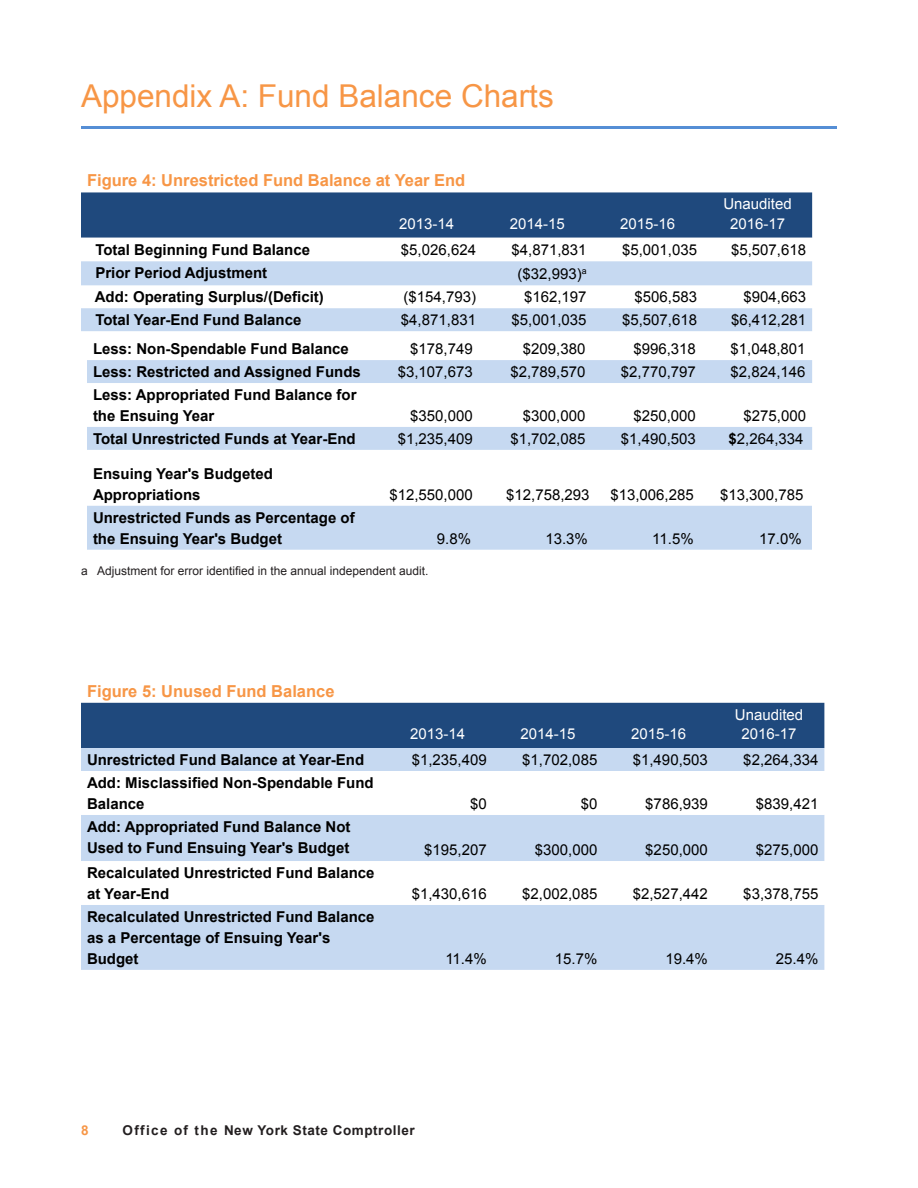
<style>
.page{position:relative;width:918px;height:1188px;background:#fff}
.page>*{position:absolute;margin:0;border:0;box-sizing:border-box;transform-origin:0 0}
.Section_Heads{font:31.5px "Arial";color:#f79646}
._7_Figures{font:700 16.5px "Arial";color:#f79646}
._7_Figures-2{font:700 15px/21px "Arial";color:#000}
._7_Figures-3{font:15px "Arial";color:#000}
._7_Figures-4{font:15px "Arial";color:#fff}
.t1{font:700 13.5px "Arial";letter-spacing:.04em;color:#231f20}
.t2{font:700 13.5px "Arial";color:#f79646}
.Footnotes{font:12px "Arial";color:#231f20}
.s1{font-weight:700}
</style>
<div class="page">
<hr style="left:81px;top:126px;width:756px;height:3px;background:#558ed5">
<div style="left:81px;top:192px;width:731px;height:46px;background:#1f497d"></div>
<svg style="left:81px;top:261px;width:731px;height:70px;fill:#c6d9f1"></svg>
<svg style="left:87px;top:360px;width:725px;height:90px;fill:#cbdcf2"></svg>
<div style="left:87px;top:505px;width:725px;height:45px;background:#c6d9f1"></div>
<div style="left:81px;top:703px;width:743px;height:45px;background:#1f497d"></div>
<div style="left:81px;top:748px;width:743px;height:222px;background:#c6d9f1"></div>
<svg style="left:81px;top:771px;width:743px;height:134px"></svg>
<p class="Section_Heads" style="left:81px;top:75px;width:474px">Appendix A: Fund Balance Charts</p>
<p class="_7_Figures" style="left:87px;top:170px;width:380px">Figure 4: Unrestricted Fund Balance at Year End</p>
<p class="_7_Figures-4" style="left:399px;top:214px;width:57px">2013-14</p>
<p class="_7_Figures-4" style="left:510px;top:214px;width:57px">2014-15</p>
<p class="_7_Figures-4" style="left:620px;top:214px;width:57px">2015-16</p>
<p class="_7_Figures-4" style="left:723px;top:194px;width:70px">Unaudited</p>
<p class="_7_Figures-4" style="left:730px;top:214px;width:57px">2016-17</p>
<p class="_7_Figures-2" style="left:95px;top:239px;width:216px">Total Beginning Fund Balance</p>
<p class="_7_Figures-3" style="left:401px;top:240px;width:77px">$5,026,624</p>
<p class="_7_Figures-3" style="left:511px;top:240px;width:77px">$4,871,831</p>
<p class="_7_Figures-3" style="left:622px;top:240px;width:77px">$5,001,035</p>
<p class="_7_Figures-3" style="left:731px;top:240px;width:77px">$5,507,618</p>
<p class="_7_Figures-2" style="left:95px;top:263px;width:173px">Prior Period Adjustment</p>
<p class="_7_Figures-3" style="left:518px;top:264px;width:71px">($32,993)<sup>a</sup></p>
<p class="_7_Figures-2" style="left:95px;top:287px;width:231px">Add: Operating Surplus/(Deficit)</p>
<p class="_7_Figures-3" style="left:404px;top:287px;width:74px">($154,793)</p>
<p class="_7_Figures-3" style="left:524px;top:287px;width:64px">$162,197</p>
<p class="_7_Figures-3" style="left:635px;top:287px;width:64px">$506,583</p>
<p class="_7_Figures-3" style="left:744px;top:287px;width:64px">$904,663</p>
<p class="_7_Figures-2" style="left:95px;top:310px;width:208px">Total Year-End Fund Balance</p>
<p class="_7_Figures-3" style="left:401px;top:310px;width:77px">$4,871,831</p>
<p class="_7_Figures-3" style="left:511px;top:310px;width:77px">$5,001,035</p>
<p class="_7_Figures-3" style="left:622px;top:310px;width:77px">$5,507,618</p>
<p class="_7_Figures-3" style="left:731px;top:310px;width:77px">$6,412,281</p>
<p class="_7_Figures-2" style="left:93px;top:339px;width:257px">Less: Non-Spendable Fund Balance</p>
<p class="_7_Figures-3" style="left:410px;top:339px;width:64px">$178,749</p>
<p class="_7_Figures-3" style="left:523px;top:339px;width:64px">$209,380</p>
<p class="_7_Figures-3" style="left:633px;top:339px;width:64px">$996,318</p>
<p class="_7_Figures-3" style="left:731px;top:339px;width:77px">$1,048,801</p>
<p class="_7_Figures-2" style="left:93px;top:362px;width:269px">Less: Restricted and Assigned Funds</p>
<p class="_7_Figures-3" style="left:398px;top:362px;width:77px">$3,107,673</p>
<p class="_7_Figures-3" style="left:510px;top:362px;width:77px">$2,789,570</p>
<p class="_7_Figures-3" style="left:621px;top:362px;width:77px">$2,770,797</p>
<p class="_7_Figures-3" style="left:731px;top:362px;width:77px">$2,824,146</p>
<p class="_7_Figures-2" style="left:93px;top:385px;width:265px">Less: Appropriated Fund Balance for the Ensuing Year</p>
<p class="_7_Figures-3" style="left:410px;top:406px;width:64px">$350,000</p>
<p class="_7_Figures-3" style="left:523px;top:406px;width:64px">$300,000</p>
<p class="_7_Figures-3" style="left:633px;top:406px;width:64px">$250,000</p>
<p class="_7_Figures-3" style="left:744px;top:406px;width:64px">$275,000</p>
<p class="_7_Figures-2" style="left:93px;top:429px;width:264px">Total Unrestricted Funds at Year-End</p>
<p class="_7_Figures-3" style="left:398px;top:429px;width:77px">$1,235,409</p>
<p class="_7_Figures-3" style="left:510px;top:429px;width:77px">$1,702,085</p>
<p class="_7_Figures-3" style="left:621px;top:429px;width:77px">$1,490,503</p>
<p class="_7_Figures-3" style="left:729px;top:429px;width:77px"><span class="s1">$</span>2,264,334</p>
<p class="_7_Figures-2" style="left:93px;top:463px;width:182px">Ensuing Year's Budgeted<br>Appropriations</p>
<p class="_7_Figures-3" style="left:389px;top:485px;width:85px">$12,550,000</p>
<p class="_7_Figures-3" style="left:506px;top:485px;width:85px">$12,758,293</p>
<p class="_7_Figures-3" style="left:610px;top:485px;width:85px">$13,006,285</p>
<p class="_7_Figures-3" style="left:720px;top:485px;width:85px">$13,300,785</p>
<p class="_7_Figures-2" style="left:93px;top:507px;width:263px">Unrestricted Funds as Percentage of the Ensuing Year's Budget</p>
<p class="Footnotes" style="left:81px;top:563px;width:349px">a Adjustment for error identified in the annual independent audit.</p>
<p class="_7_Figures-3" style="left:437px;top:529px;width:36px">9.8%</p>
<p class="_7_Figures-3" style="left:545px;top:529px;width:44px">13.3%</p>
<p class="_7_Figures-3" style="left:652px;top:529px;width:43px">11.5%</p>
<p class="_7_Figures-3" style="left:759px;top:529px;width:44px">17.0%</p>
<p class="_7_Figures" style="left:87px;top:680px;width:249px">Figure 5: Unused Fund Balance</p>
<p class="_7_Figures-4" style="left:410px;top:724px;width:57px">2013-14</p>
<p class="_7_Figures-4" style="left:521px;top:724px;width:57px">2014-15</p>
<p class="_7_Figures-4" style="left:631px;top:724px;width:57px">2015-16</p>
<p class="_7_Figures-4" style="left:735px;top:705px;width:70px">Unaudited</p>
<p class="_7_Figures-4" style="left:742px;top:724px;width:57px">2016-17</p>
<p class="_7_Figures-2" style="left:87px;top:750px;width:279px">Unrestricted Fund Balance at Year-End</p>
<p class="_7_Figures-3" style="left:412px;top:750px;width:77px">$1,235,409</p>
<p class="_7_Figures-3" style="left:522px;top:750px;width:77px">$1,702,085</p>
<p class="_7_Figures-3" style="left:633px;top:750px;width:77px">$1,490,503</p>
<p class="_7_Figures-3" style="left:743px;top:750px;width:77px">$2,264,334</p>
<p class="_7_Figures-2" style="left:87px;top:773px;width:288px">Add: Misclassified Non-Spendable Fund<br>Balance</p>
<p class="_7_Figures-3" style="left:470px;top:794px;width:18px">$0</p>
<p class="_7_Figures-3" style="left:581px;top:794px;width:18px">$0</p>
<p class="_7_Figures-3" style="left:645px;top:794px;width:64px">$786,939</p>
<p class="_7_Figures-3" style="left:756px;top:794px;width:64px">$839,421</p>
<p class="_7_Figures-2" style="left:87px;top:817px;width:265px">Add: Appropriated Fund Balance Not<br>Used to Fund Ensuing Year's Budget</p>
<p class="_7_Figures-2" style="left:87px;top:863px;width:289px">Recalculated Unrestricted Fund Balance at Year-End</p>
<p class="_7_Figures-2" style="left:87px;top:907px;width:289px">Recalculated Unrestricted Fund Balance as a Percentage of Ensuing Year's<br>Budget</p>
<p class="_7_Figures-3" style="left:424px;top:840px;width:64px">$195,207</p>
<p class="_7_Figures-3" style="left:535px;top:840px;width:64px">$300,000</p>
<p class="_7_Figures-3" style="left:645px;top:840px;width:64px">$250,000</p>
<p class="_7_Figures-3" style="left:756px;top:840px;width:64px">$275,000</p>
<p class="_7_Figures-3" style="left:412px;top:884px;width:77px">$1,430,616</p>
<p class="_7_Figures-3" style="left:522px;top:884px;width:77px">$2,002,085</p>
<p class="_7_Figures-3" style="left:633px;top:884px;width:77px">$2,527,442</p>
<p class="_7_Figures-3" style="left:743px;top:884px;width:77px">$3,378,755</p>
<p class="_7_Figures-3" style="left:445px;top:949px;width:43px">11.4%</p>
<p class="_7_Figures-3" style="left:555px;top:949px;width:44px">15.7%</p>
<p class="_7_Figures-3" style="left:665px;top:949px;width:44px">19.4%</p>
<p class="_7_Figures-3" style="left:776px;top:949px;width:44px">25.4%</p>
<p class="t2" style="left:81px;top:1121px;width:9px">8</p>
<p class="t1" style="left:123px;top:1121px;width:294px">Office of the New York State Comptroller</p>
</div>
